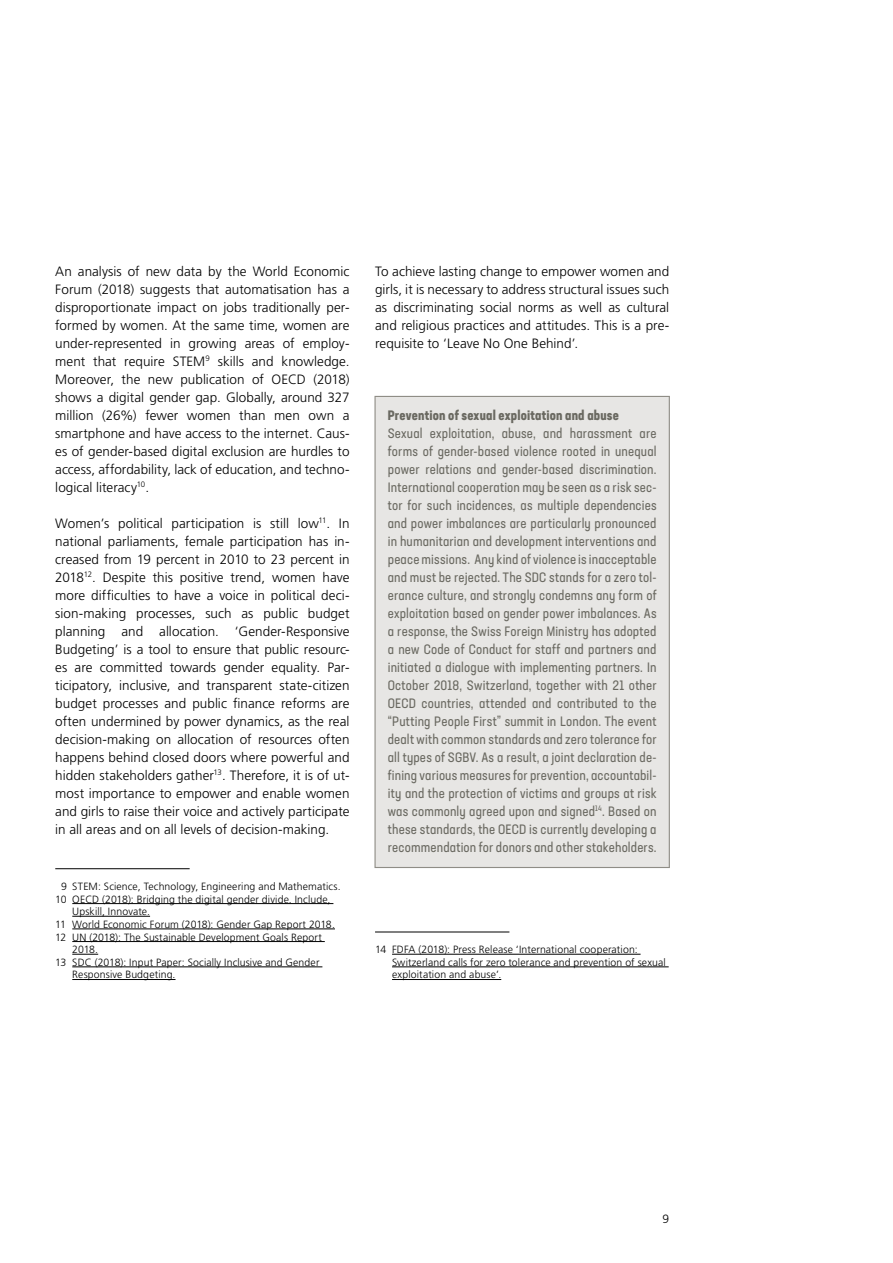
<style>
.page{position:relative;width:893px;height:1263px;background:#fff}
.page>*{position:absolute;margin:0;border:0;box-sizing:border-box;transform-origin:0 0}
.t1{font:300 13.5px/18px "Frutiger LT Pro";color:#000;text-align:justify}
.t2{font:condensed 13.5px/18px "Neusa Next Std";letter-spacing:.01em;color:#6a6961;text-align:justify}
.t3{font:700 condensed 13.5px "Neusa Next Std";letter-spacing:.015em;color:#6a6961}
.t4{font:300 12px "Frutiger LT Pro";color:#000}
.t5{font:300 10.5px/12.6px "Frutiger LT Pro";letter-spacing:.01em;color:#000}
</style>
<div class="page">
<hr style="left:55px;top:868px;width:135px;height:1px;background:#000">
<hr style="left:72px;top:903px;width:261px;height:1px;background:#000">
<hr style="left:72px;top:916px;width:78px;height:1px;background:#000">
<hr style="left:72px;top:929px;width:263px;height:1px;background:#000">
<hr style="left:72px;top:941px;width:253px;height:1px;background:#000">
<svg style="left:72px;top:954px;width:26px;height:1px"></svg>
<hr style="left:72px;top:966px;width:250px;height:1px;background:#000">
<hr style="left:72px;top:979px;width:104px;height:1px;background:#000">
<div style="left:374px;top:396px;width:296px;height:472px;background:#e7e6e4;border:1px solid #8f8d86"></div>
<hr style="left:375px;top:932px;width:134px;height:1px;background:#000">
<hr style="left:392px;top:954px;width:249px;height:1px;background:#000">
<hr style="left:392px;top:966px;width:277px;height:1px;background:#000">
<hr style="left:392px;top:979px;width:109px;height:1px;background:#000">
<p class="t1" style="left:55px;top:262px;width:296px">An analysis of new data by the World Economic Forum (2018) suggests that automatisation has a disproportionate impact on jobs traditionally per&shy;formed by women. At the same time, women are under-represented in growing areas of employ&shy;ment that require STEM<sup>9</sup> skills and knowledge.<br>Moreover, the new publication of OECD (2018) shows a digital gender gap. Globally, around 327 million (26%) fewer women than men own a smartphone and have access to the internet. Caus&shy;es of gender-based digital exclusion are hurdles to access, affordability, lack of education, and techno&shy;logical literacy<sup>10</sup>.</p>
<p class="t1" style="left:55px;top:514px;width:296px">Women’s political participation is still low<sup>11</sup>. In national parliaments, female participation has in&shy;creased from 19 percent in 2010 to 23 percent in 2018<sup>12</sup>. Despite this positive trend, women have more difficulties to have a voice in political deci&shy;sion-making processes, such as public budget planning and allocation. ‘Gender-Responsive Budgeting’ is a tool to ensure that public resourc&shy;es are committed towards gender equality. Par&shy;ticipatory, inclusive, and transparent state-citizen budget processes and public finance reforms are often undermined by power dynamics, as the real decision-making on allocation of resources often happens behind closed doors where powerful and hidden stakeholders gather<sup>13</sup>. Therefore, it is of ut&shy;most importance to empower and enable women and girls to raise their voice and actively participate in all areas and on all levels of decision-making.</p>
<p class="t5" style="left:61px;top:880px;width:281px">9 STEM: Science, Technology, Engineering and Mathematics.</p>
<p class="t5" style="left:55px;top:893px;width:277px">10 OECD (2018): Bridging the digital gender divide. Include,</p>
<p class="t5" style="left:72px;top:905px;width:79px">Upskill, Innovate.</p>
<p class="t5" style="left:55px;top:918px;width:281px">11 World Economic Forum (2018): Gender Gap Report 2018.</p>
<p class="t5" style="left:55px;top:931px;width:268px">12 UN (2018): The Sustainable Development Goals Report</p>
<p class="t5" style="left:72px;top:943px;width:27px">2018.</p>
<p class="t5" style="left:55px;top:956px;width:266px">13 SDC (2018): Input Paper: Socially Inclusive and Gender</p>
<p class="t5" style="left:72px;top:968px;width:105px">Responsive Budgeting.</p>
<p class="t1" style="left:375px;top:262px;width:296px">To achieve lasting change to empower women and girls, it is necessary to address structural issues such as discriminating social norms as well as cultural and religious practices and attitudes. This is a pre&shy;requisite to ‘Leave No One Behind’.</p>
<p class="t3" style="left:388px;top:406px;width:232px">Prevention of sexual exploitation and abuse</p>
<p class="t2" style="left:388px;top:424px;width:270px">Sexual exploitation, abuse, and harassment are forms of gender-based violence rooted in unequal power relations and gender-based discrimination.<br>International cooperation may be seen as a risk sec&shy;tor for such incidences, as multiple dependencies and power imbalances are particularly pronounced in humanitarian and development interventions and peace missions. Any kind of violence is inacceptable and must be rejected. The SDC stands for a zero tol&shy;erance culture, and strongly condemns any form of exploitation based on gender power imbalances. As a response, the Swiss Foreign Ministry has adopted a new Code of Conduct for staff and partners and initiated a dialogue with implementing partners. In October 2018, Switzerland, together with 21 other OECD countries, attended and contributed to the “Putting People First” summit in London. The event dealt with common standards and zero tolerance for all types of SGBV. As a result, a joint declaration de&shy;fining various measures for prevention, accountabil&shy;ity and the protection of victims and groups at risk was commonly agreed upon and signed<sup>14</sup>. Based on these standards, the OECD is currently developing a recommendation for donors and other stakeholders.</p>
<p class="t5" style="left:392px;top:943px;width:275px;text-indent:-17px">14 FDFA (2018): Press Release ‘International cooperation:<br>Switzerland calls for zero tolerance and prevention of sexual exploitation and abuse’.</p>
<p class="t4" style="left:663px;top:1211px;width:8px">9</p>
</div>
